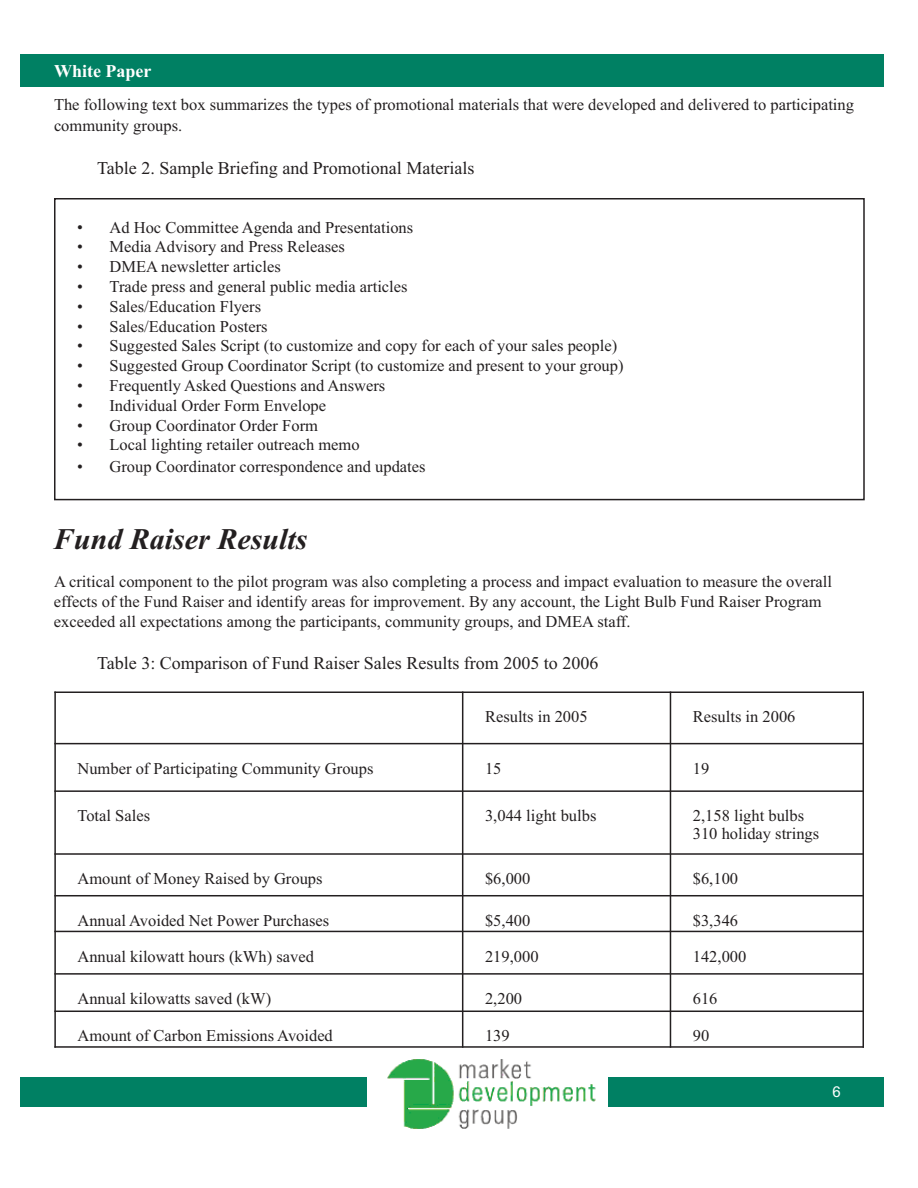
<style>
.page{position:relative;width:918px;height:1188px;background:#fff}
.page>*{position:absolute;margin:0;border:0;box-sizing:border-box;transform-origin:0 0}
.t1{font:italic 700 30px "Times New Roman";color:#231f20}
.t2{font:18px "Times New Roman";color:#231f20}
.t3{font:700 18px "Times New Roman";color:#fff}
.t4{font:16.5px/19.8px "Times New Roman";color:#231f20}
.t5{font:15px "Arial";color:#fff}
.s1{font-family:"Arial"}
</style>
<div class="page">
<div style="left:20px;top:54px;width:864px;height:33px;background:#008063"></div>
<div style="left:20px;top:1077px;width:864px;height:30px;background:#008063"></div>
<div style="left:367px;top:1058px;width:241px;height:70px;background:#fff"></div>
<img style="left:387px;top:1059px;width:209px;height:69px">
<div style="left:54px;top:198px;width:811px;height:302px;border:2px solid #231f20"></div>
<hr style="left:54px;top:692px;width:2px;height:356px;background:#231f20">
<hr style="left:462px;top:692px;width:1px;height:356px;background:#231f20">
<hr style="left:670px;top:692px;width:1px;height:356px;background:#231f20">
<hr style="left:862px;top:692px;width:2px;height:356px;background:#231f20">
<hr style="left:54px;top:692px;width:810px;height:1px;background:#231f20">
<hr style="left:54px;top:743px;width:810px;height:1px;background:#231f20">
<hr style="left:54px;top:790px;width:810px;height:2px;background:#231f20">
<hr style="left:54px;top:853px;width:810px;height:2px;background:#231f20">
<hr style="left:54px;top:895px;width:810px;height:1px;background:#231f20">
<hr style="left:54px;top:931px;width:810px;height:1px;background:#231f20">
<hr style="left:54px;top:973px;width:810px;height:2px;background:#231f20">
<hr style="left:54px;top:1011px;width:810px;height:1px;background:#231f20">
<hr style="left:54px;top:1046px;width:810px;height:2px;background:#231f20">
<p class="t3" style="left:54px;top:60px;width:99px">White Paper</p>
<p class="t4" style="left:54px;top:94px;width:802px;line-height:20.9px">The following text box summarizes the types of promotional materials that were developed and delivered to participating community groups.</p>
<p class="t2" style="left:97px;top:158px;width:379px">Table 2. Sample Briefing and Promotional Materials</p>
<p class="t4" style="left:77px;top:218px;width:338px"><span class="s1">•</span> Ad Hoc Committee Agenda and Presentations</p>
<p class="t4" style="left:77px;top:237px;width:269px">• Media Advisory and Press Releases</p>
<p class="t4" style="left:77px;top:257px;width:205px">• DMEA newsletter articles</p>
<p class="t4" style="left:77px;top:276px;width:332px">• Trade press and general public media articles</p>
<p class="t4" style="left:77px;top:296px;width:186px">• Sales/Education Flyers</p>
<p class="t4" style="left:77px;top:316px;width:192px">• Sales/Education Posters</p>
<p class="t4" style="left:77px;top:336px;width:542px">• Suggested Sales Script (to customize and copy for each of your sales people)</p>
<p class="t4" style="left:77px;top:356px;width:548px">• Suggested Group Coordinator Script (to customize and present to your group)</p>
<p class="t4" style="left:77px;top:375px;width:310px">• Frequently Asked Questions and Answers</p>
<p class="t4" style="left:77px;top:395px;width:251px">• Individual Order Form Envelope</p>
<p class="t4" style="left:77px;top:415px;width:242px">• Group Coordinator Order Form</p>
<p class="t4" style="left:77px;top:435px;width:284px">• Local lighting retailer outreach memo</p>
<p class="t4" style="left:77px;top:456px;width:350px">• Group Coordinator correspondence and updates</p>
<h1 class="t1" style="left:54px;top:522px;width:255px">Fund Raiser Results</h1>
<p class="t4" style="left:54px;top:572px;width:780px">A critical component to the pilot program was also completing a process and impact evaluation to measure the overall effects of the Fund Raiser and identify areas for improvement. By any account, the Light Bulb Fund Raiser Program exceeded all expectations among the participants, community groups, and DMEA staff.</p>
<p class="t2" style="left:97px;top:653px;width:503px">Table 3: Comparison of Fund Raiser Sales Results from 2005 to 2006</p>
<p class="t4" style="left:485px;top:707px;width:104px">Results in 2005</p>
<p class="t4" style="left:693px;top:707px;width:104px">Results in 2006</p>
<p class="t4" style="left:77px;top:758px;width:298px">Number of Participating Community Groups</p>
<p class="t4" style="left:485px;top:758px;width:18px">15</p>
<p class="t4" style="left:693px;top:758px;width:18px">19</p>
<p class="t4" style="left:77px;top:806px;width:74px">Total Sales</p>
<p class="t4" style="left:485px;top:806px;width:113px">3,044 light bulbs</p>
<p class="t4" style="left:693px;top:807px;width:128px;line-height:18px">2,158 light bulbs<br>310 holiday strings</p>
<p class="t4" style="left:77px;top:869px;width:247px">Amount of Money Raised by Groups</p>
<p class="t4" style="left:485px;top:869px;width:47px">$6,000</p>
<p class="t4" style="left:693px;top:869px;width:47px">$6,100</p>
<p class="t4" style="left:77px;top:910px;width:253px">Annual Avoided Net Power Purchases</p>
<p class="t4" style="left:485px;top:910px;width:47px">$5,400</p>
<p class="t4" style="left:693px;top:910px;width:47px">$3,346</p>
<p class="t4" style="left:77px;top:946px;width:238px">Annual kilowatt hours (kWh) saved</p>
<p class="t4" style="left:485px;top:946px;width:55px">219,000</p>
<p class="t4" style="left:693px;top:946px;width:55px">142,000</p>
<p class="t4" style="left:77px;top:988px;width:195px">Annual kilowatts saved (kW)</p>
<p class="t4" style="left:485px;top:988px;width:39px">2,200</p>
<p class="t4" style="left:693px;top:988px;width:26px">616</p>
<p class="t4" style="left:77px;top:1026px;width:257px">Amount of Carbon Emissions Avoided</p>
<p class="t4" style="left:485px;top:1026px;width:26px">139</p>
<p class="t4" style="left:693px;top:1026px;width:18px">90</p>
<p class="t5" style="left:833px;top:1083px;width:10px">6</p>
</div>
